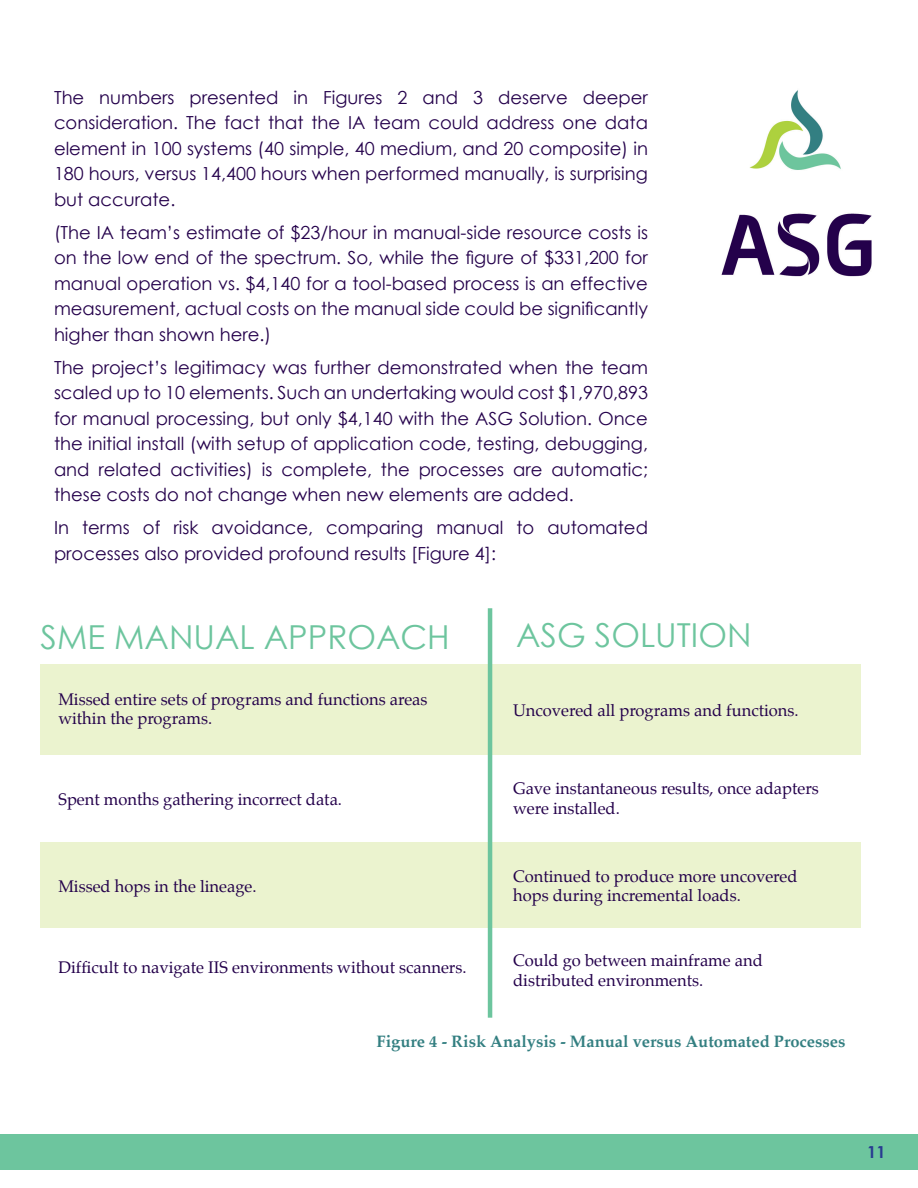
<style>
.page{position:relative;width:918px;height:1188px;background:#fff}
.page>*{position:absolute;margin:0;border:0;box-sizing:border-box;transform-origin:0 0}
.table_TITLE{font:33px "Century Gothic";color:#6dc59e}
.t1{font:18px/25.5px "Century Gothic";color:#24014b;text-align:justify}
.table_right{font:16.5px/19.5px "Palatino";color:#24014b}
.figure_box{font:700 16.5px "Palatino";color:#337f81}
.t2{font:700 16.5px "Century Gothic";color:#283b91}
</style>
<div class="page">
<div style="left:0;top:1135px;width:918px;height:35px;background:#6dc59e"></div>
<img style="left:721px;top:90px;width:151px;height:187px">
<div style="left:41px;top:664px;width:820px;height:91px;background:#ebf3cf"></div>
<div style="left:40px;top:842px;width:820px;height:86px;background:#ebf3cf"></div>
<hr style="left:488px;top:608px;width:4px;height:410px;background:#6dc59e">
<p class="t1" style="left:54px;top:84px;width:596px">The numbers presented in Figures 2 and 3 deserve deeper consideration. The fact that the IA team could address one data element in 100 systems (40 simple, 40 medium, and 20 composite) in 180 hours, versus 14,400 hours when performed manually, is surprising but accurate.</p>
<p class="t1" style="left:54px;top:219px;width:596px">(The IA team’s estimate of $23/hour in manual-side resource costs is on the low end of the spectrum. So, while the figure of $331,200 for manual operation vs. $4,140 for a tool-based process is an effective measurement, actual costs on the manual side could be significantly higher than shown here.)</p>
<p class="t1" style="left:54px;top:354px;width:596px">The project’s legitimacy was further demonstrated when the team scaled up to 10 elements. Such an undertaking would cost $1,970,893 for manual processing, but only $4,140 with the ASG Solution. Once the initial install (with setup of application code, testing, debugging, and related activities) is complete, the processes are automatic; these costs do not change when new elements are added.</p>
<p class="t1" style="left:54px;top:514px;width:596px">In terms of risk avoidance, comparing manual to automated processes also provided profound results [Figure 4]:</p>
<p class="table_TITLE" style="left:41px;top:617px;width:411px">SME MANUAL APPROACH</p>
<p class="table_TITLE" style="left:516px;top:615px;width:237px">ASG SOLUTION</p>
<p class="table_right" style="left:58px;top:689px;width:371px">Missed entire sets of programs and functions areas within the programs.</p>
<p class="table_right" style="left:58px;top:789px;width:285px">Spent months gathering incorrect data.</p>
<p class="table_right" style="left:58px;top:876px;width:200px">Missed hops in the lineage.</p>
<p class="table_right" style="left:513px;top:701px;width:287px">Uncovered all programs and functions.</p>
<p class="table_right" style="left:513px;top:779px;width:307px">Gave instantaneous results, once adapters were installed.</p>
<p class="table_right" style="left:513px;top:866px;width:286px">Continued to produce more uncovered hops during incremental loads.</p>
<p class="table_right" style="left:58px;top:958px;width:410px">Difficult to navigate IIS environments without scanners.</p>
<p class="table_right" style="left:513px;top:951px;width:251px">Could go between mainframe and distributed environments.</p>
<p class="figure_box" style="left:377px;top:1027px;width:470px">Figure 4 - Risk Analysis - Manual versus Automated Processes</p>
<p class="t2" style="left:867px;top:1141px;width:20px">11</p>
</div>
